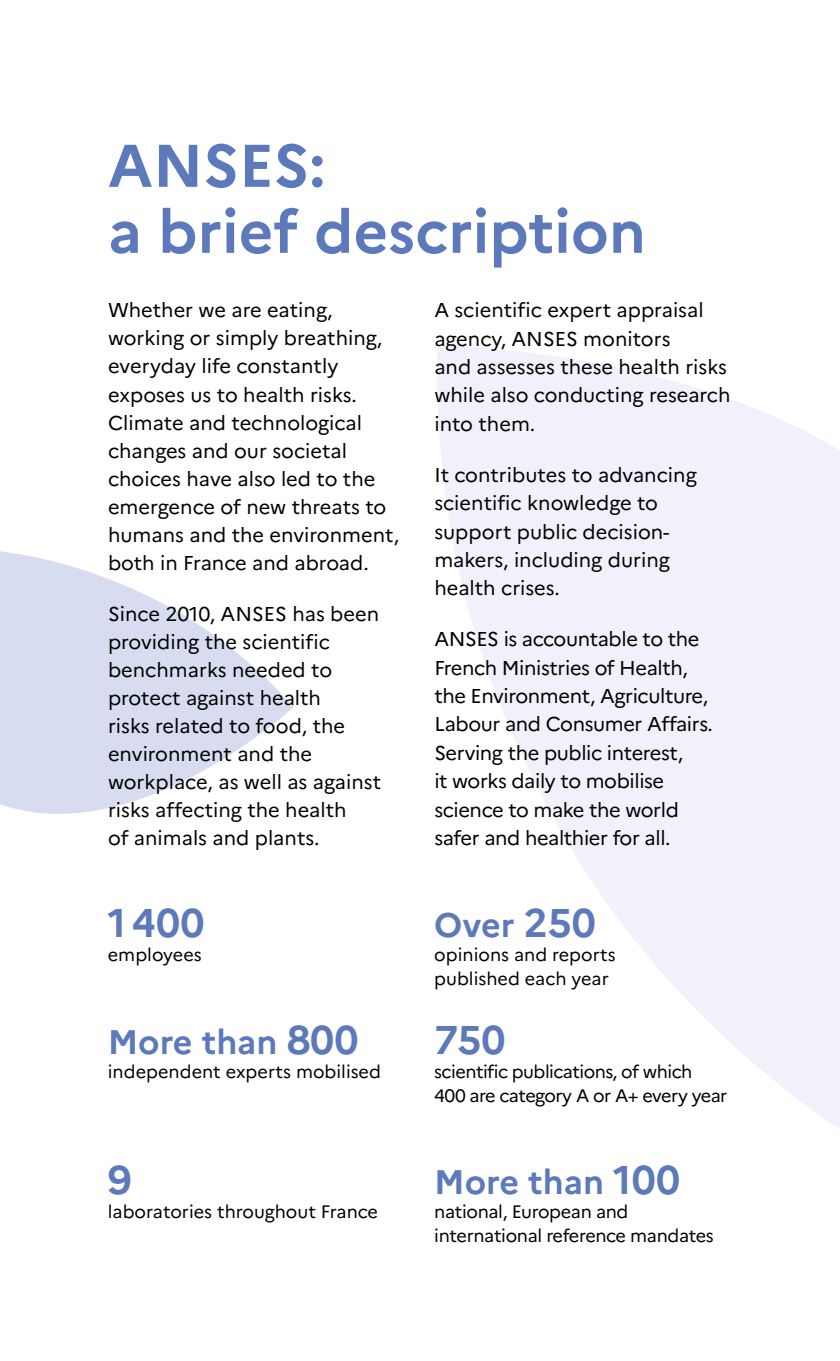
<style>
.page{position:relative;width:840px;height:1361px;background:#fff}
.page>*{position:absolute;margin:0;border:0;box-sizing:border-box;transform-origin:0 0}
.t1{font:700 60px/66px "Marianne";color:#5c79bb}
.t2{font:700 40px "Marianne";letter-spacing:.005em;color:#5c79bb}
.t3{font:700 34px "Marianne";color:#5c79bb}
.t4{font:20px/28px "Marianne";color:#000}
.t5{font:20px/28.4px "Marianne";letter-spacing:-.02em;color:#000}
.t6{font:18px/24px "Marianne";letter-spacing:-.02em;color:#000}
.t7{font:18px/24px "Marianne";color:#000}
.s1{font-size:40px}
</style>
<div class="page">
<svg style="left:0;top:551px;width:293px;height:263px;fill:#d8dcf0"></svg>
<svg style="left:437px;top:346px;width:402px;height:782px;fill:#f0f1fa"></svg>
<h1 class="t1" style="left:108px;top:128px;width:539px">ANSES:<br>a brief description</h1>
<p class="t4" style="left:108px;top:295px;width:292px">Whether we are eating, working or simply breathing, everyday life constantly exposes us to health risks.<br>Climate and technological changes and our societal choices have also led to the emergence of new threats to humans and the environment, both in France and abroad.</p>
<p class="t4" style="left:108px;top:598px;width:274px">Since 2010, ANSES has been providing the scientific benchmarks needed to protect against health<br>risks related to food, the environment and the workplace, as well as against risks affecting the health<br>of animals and plants.</p>
<h2 class="t2" style="left:108px;top:892px;width:98px">1 400</h2>
<p class="t7" style="left:108px;top:941px;width:95px">employees</p>
<h3 class="t3" style="left:108px;top:1015px;width:252px">More than <span class="s1">800</span></h3>
<p class="t7" style="left:108px;top:1058px;width:274px">independent experts mobilised</p>
<h2 class="t2" style="left:108px;top:1148px;width:25px">9</h2>
<p class="t7" style="left:108px;top:1198px;width:271px">laboratories throughout France</p>
<p class="t4" style="left:434px;top:294px;width:297px">A scientific expert appraisal agency, ANSES monitors<br>and assesses these health risks while also conducting research into them.</p>
<p class="t4" style="left:434px;top:459px;width:264px">It contributes to advancing scientific knowledge to support public decision&shy;makers, including during health crises.</p>
<p class="t5" style="left:434px;top:623px;width:280px">ANSES is accountable to the<br>French Ministries of Health, the Environment, Agriculture,<br>Labour and Consumer Affairs.<br>Serving the public interest,<br>it works daily to mobilise science to make the world safer and healthier for all.</p>
<h3 class="t3" style="left:434px;top:899px;width:163px">Over <span class="s1">250</span></h3>
<p class="t7" style="left:434px;top:941px;width:183px">opinions and reports published each year</p>
<h2 class="t2" style="left:434px;top:1009px;width:73px">750</h2>
<p class="t6" style="left:434px;top:1058px;width:294px">scientific publications, of which<br>400 are category A or A+ every year</p>
<h3 class="t3" style="left:434px;top:1155px;width:247px">More than <span class="s1">100</span></h3>
<p class="t6" style="left:434px;top:1198px;width:281px">national, European and international reference mandates</p>
</div>
